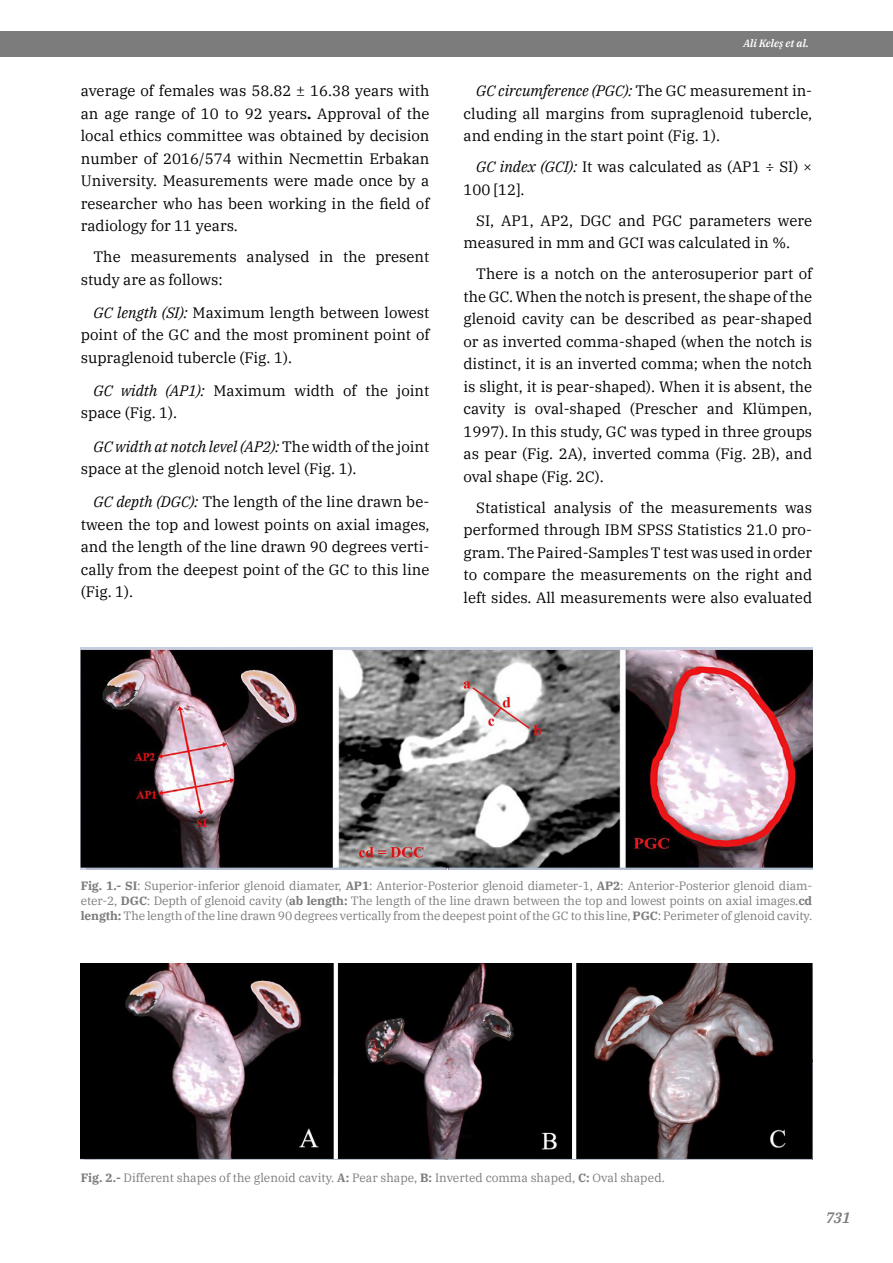
<style>
.page{position:relative;width:893px;height:1263px;background:#fff}
.page>*{position:absolute;margin:0;border:0;box-sizing:border-box;transform-origin:0 0}
.t1{font:15px/22.5px "IBM Plex Serif";color:#000;text-align:justify}
.t2{font:italic 600 15px "IBM Plex Serif";color:#7c7c7c}
.t3{font:12px/15px "IBM Plex Serif";color:#7c7c7c;text-align:justify}
.t4{font:italic 600 10.5px "IBM Plex Serif";color:#fff}
.s1{font-weight:700}
.s2{font-style:italic}
</style>
<div class="page">
<div style="left:0;top:31px;width:893px;height:25px;background:#7c7c7c"></div>
<img style="left:81px;top:964px;width:731px;height:196px">
<img style="left:81px;top:648px;width:731px;height:221px">
<p class="t1" style="left:81px;top:78px;width:350px">average of females was 58.82 ± 16.38 years with an age range of 10 to 92 years<span class="s1">.</span> Approval of the local ethics committee was obtained by decision number of 2016/574 within Necmettin Erbakan University. Measurements were made once by a researcher who has been working in the field of radiology for 11 years.</p>
<p class="t1" style="left:81px;top:244px;width:350px;text-indent:13px">The measurements analysed in the present study are as follows:</p>
<p class="t1" style="left:81px;top:300px;width:350px;text-indent:13px"><span class="s2">GC length (SI):</span> Maximum length between lowest point of the GC and the most prominent point of supraglenoid tubercle (Fig. 1).</p>
<p class="t1" style="left:81px;top:378px;width:350px;text-indent:13px"><span class="s2">GC width (AP1):</span> Maximum width of the joint space (Fig. 1).</p>
<p class="t1" style="left:81px;top:434px;width:350px;text-indent:13px"><span class="s2">GC width at notch level (AP2):</span> The width of the joint space at the glenoid notch level (Fig. 1).</p>
<p class="t1" style="left:81px;top:489px;width:350px;text-indent:13px"><span class="s2">GC depth (DGC):</span> The length of the line drawn be&shy;tween the top and lowest points on axial images, and the length of the line drawn 90 degrees verti&shy;cally from the deepest point of the GC to this line (Fig. 1).</p>
<p class="t4" style="left:743px;top:35px;width:67px">Ali Keleş et al.</p>
<p class="t1" style="left:463px;top:78px;width:350px;text-indent:13px"><span class="s2">GC circumference (PGC):</span> The GC measurement in&shy;cluding all margins from supraglenoid tubercle, and ending in the start point (Fig. 1).</p>
<p class="t1" style="left:463px;top:154px;width:350px;text-indent:13px"><span class="s2">GC index (GCI):</span> It was calculated as (AP1 ÷ SI) ×<br>100 [12].</p>
<p class="t1" style="left:463px;top:208px;width:350px;text-indent:13px">SI, AP1, AP2, DGC and PGC parameters were measured in mm and GCI was calculated in %.</p>
<p class="t1" style="left:463px;top:261px;width:350px;text-indent:13px">There is a notch on the anterosuperior part of the GC. When the notch is present, the shape of the glenoid cavity can be described as pear-shaped or as inverted comma-shaped (when the notch is distinct, it is an inverted comma; when the notch is slight, it is pear-shaped). When it is absent, the cavity is oval-shaped (Prescher and Klümpen, 1997). In this study, GC was typed in three groups as pear (Fig. 2A), inverted comma (Fig. 2B), and oval shape (Fig. 2C).</p>
<p class="t1" style="left:463px;top:495px;width:350px;text-indent:13px">Statistical analysis of the measurements was performed through IBM SPSS Statistics 21.0 pro&shy;gram. The Paired-Samples T test was used in order to compare the measurements on the right and left sides. All measurements were also evaluated</p>
<p class="t3" style="left:81px;top:878px;width:733px"><span class="s1">Fig. 1.- SI</span>: Superior-inferior glenoid diamater, <span class="s1">AP1</span>: Anterior-Posterior glenoid diameter-1, <span class="s1">AP2</span>: Anterior-Posterior glenoid diam&shy;eter-2, <span class="s1">DGC</span>: Depth of glenoid cavity (<span class="s1">ab length:</span> The length of the line drawn between the top and lowest points on axial images.<span class="s1">cd length:</span> The length of the line drawn 90 degrees vertically from the deepest point of the GC to this line, <span class="s1">PGC</span>: Perimeter of glenoid cavity.</p>
<p class="t3" style="left:81px;top:1169px;width:586px"><span class="s1">Fig. 2.-</span> Different shapes of the glenoid cavity. <span class="s1">A:</span> Pear shape, <span class="s1">B:</span> Inverted comma shaped, <span class="s1">C:</span> Oval shaped.</p>
<p class="t2" style="left:826px;top:1206px;width:26px">731</p>
</div>
